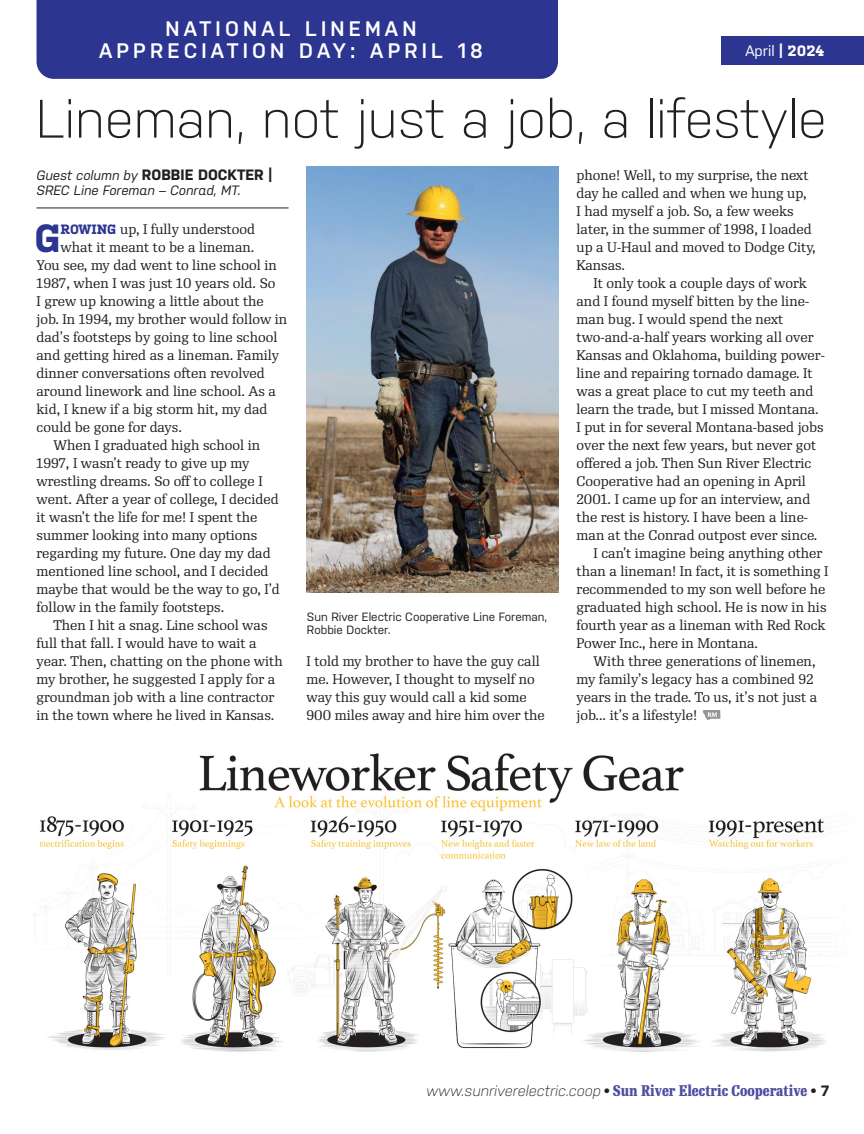
<style>
.page{position:relative;width:864px;height:1134px;background:#fff}
.page>*{position:absolute;margin:0;border:0;box-sizing:border-box;transform-origin:0 0}
.Headline{font:300 54px "Nudista";color:#231f20}
.Lead-in_copy_ragR{font:700 39.15px "Kulturista";color:#2c3590}
.Headline-2{font:600 21px/22.5px "Nudista";letter-spacing:.2em;color:#fff;text-align:center}
.t1{font:700 15px "Re Public Cond";color:#4f4ea0}
.By-Line{font:700 15px "Nudista";color:#231f20}
.Running_Head{font:15px "Nudista";color:#fff}
.Body_Copy_RePublic_ragR{font:13.5px/18px "Re Public";color:#231f20}
.Lead-in_copy_ragR-2{font:13.5px "Re Public";color:#231f20}
.By-Line-2{font:italic 13.5px "Nudista";color:#231f20}
.Photo_Cutline{font:12px/13.5px "Nudista";color:#231f20}
.s1{font-family:"Kulturista";font-weight:700}
.s2{font-weight:400;font-style:italic;font-size:13.5px}
.s3{font-family:"Kulturista";font-weight:700;color:#2c3590}
.s4{font-family:"Nudista";font-weight:300;font-style:italic;color:#231f20}
.s5{font-family:"Nudista";color:#231f20}
</style>
<div class="page">
<div style="left:721px;top:37px;width:143px;height:28px;background:#2c3590"></div>
<div style="left:37px;top:0;width:521px;height:79px;background:#2c3590"></div>
<hr style="left:37px;top:208px;width:252px;height:1px;background:#231f20">
<svg style="left:703px;top:710px;width:17px;height:10px"></svg>
<img style="left:307px;top:166px;width:251px;height:426px">
<img style="left:33px;top:753px;width:793px;height:299px">
<p class="Headline-2" style="left:99px;top:17px;width:385px">NATIONAL LINEMAN<br>APPRECIATION DAY: APRIL 18</p>
<p class="Headline" style="left:36px;top:88px;width:792px">Lineman, not just a job, a lifestyle</p>
<p class="Running_Head" style="left:745px;top:42px;width:80px">April <span class="s1">| 2024</span></p>
<p class="By-Line" style="left:37px;top:166px;width:237px"><span class="s2">Guest column by</span> ROBBIE DOCKTER |</p>
<p class="By-Line-2" style="left:37px;top:183px;width:206px">SREC Line Foreman – Conrad, MT.</p>
<p class="Lead-in_copy_ragR" style="left:35px;top:216px;width:27px">G</p>
<p class="Lead-in_copy_ragR-2" style="left:61px;top:221px;width:196px"><span class="s3">ROWING</span> up, I fully understood</p>
<p class="Lead-in_copy_ragR-2" style="left:61px;top:239px;width:195px">what it meant to be a lineman.</p>
<p class="Lead-in_copy_ragR-2" style="left:37px;top:257px;width:242px">You see, my dad went to line school in</p>
<p class="Lead-in_copy_ragR-2" style="left:37px;top:275px;width:240px">1987, when I was just 10 years old. So</p>
<p class="Lead-in_copy_ragR-2" style="left:37px;top:293px;width:229px">I grew up knowing a little about the</p>
<p class="Lead-in_copy_ragR-2" style="left:37px;top:311px;width:252px">job. In 1994, my brother would follow in</p>
<p class="Lead-in_copy_ragR-2" style="left:37px;top:329px;width:243px">dad’s footsteps by going to line school</p>
<p class="Lead-in_copy_ragR-2" style="left:37px;top:347px;width:244px">and getting hired as a lineman. Family</p>
<p class="Lead-in_copy_ragR-2" style="left:37px;top:365px;width:230px">dinner conversations often revolved</p>
<p class="Lead-in_copy_ragR-2" style="left:37px;top:383px;width:241px">around linework and line school. As a</p>
<p class="Lead-in_copy_ragR-2" style="left:37px;top:401px;width:233px">kid, I knew if a big storm hit, my dad</p>
<p class="Lead-in_copy_ragR-2" style="left:37px;top:419px;width:147px">could be gone for days.</p>
<p class="Body_Copy_RePublic_ragR" style="left:37px;top:437px;width:245px;text-indent:17px">When I graduated high school in 1997, I wasn’t ready to give up my wrestling dreams. So off to college I went. After a year of college, I decided it wasn’t the life for me! I spent the summer looking into many options regarding my future. One day my dad mentioned line school, and I decided maybe that would be the way to go, I’d follow in the family footsteps.</p>
<p class="Body_Copy_RePublic_ragR" style="left:37px;top:617px;width:248px;text-indent:17px">Then I hit a snag. Line school was full that fall. I would have to wait a year. Then, chatting on the phone with my brother, he suggested I apply for a groundman job with a line contractor in the town where he lived in Kansas.</p>
<p class="Photo_Cutline" style="left:307px;top:610px;width:242px">Sun River Electric Cooperative Line Foreman,<br>Robbie Dockter.</p>
<p class="Body_Copy_RePublic_ragR" style="left:307px;top:653px;width:240px">I told my brother to have the guy call me. However, I thought to myself no way this guy would call a kid some 900 miles away and hire him over the</p>
<p class="Body_Copy_RePublic_ragR" style="left:577px;top:167px;width:241px">phone! Well, to my surprise, the next day he called and when we hung up,<br>I had myself a job. So, a few weeks later, in the summer of 1998, I loaded up a U-Haul and moved to Dodge City,<br>Kansas.</p>
<p class="Body_Copy_RePublic_ragR" style="left:577px;top:275px;width:250px;text-indent:17px">It only took a couple days of work and I found myself bitten by the line&shy;man bug. I would spend the next two-and-a-half years working all over Kansas and Oklahoma, building power&shy;line and repairing tornado damage. It was a great place to cut my teeth and learn the trade, but I missed Montana.<br>I put in for several Montana-based jobs over the next few years, but never got offered a job. Then Sun River Electric Cooperative had an opening in April 2001. I came up for an interview, and the rest is history. I have been a line&shy;man at the Conrad outpost ever since.</p>
<p class="Body_Copy_RePublic_ragR" style="left:577px;top:545px;width:254px;text-indent:17px">I can’t imagine being anything other than a lineman! In fact, it is something I recommended to my son well before he graduated high school. He is now in his fourth year as a lineman with Red Rock Power Inc., here in Montana.</p>
<p class="Body_Copy_RePublic_ragR" style="left:577px;top:653px;width:242px;text-indent:17px">With three generations of linemen, my family’s legacy has a combined 92 years in the trade. To us, it’s not just a job... it’s a lifestyle!</p>
<p class="t1" style="left:426px;top:1082px;width:405px"><span class="s4">www.sunriverelectric.coop</span> <span class="s5">•</span> Sun River Electric Cooperative <span class="s5">• 7</span></p>
</div>
